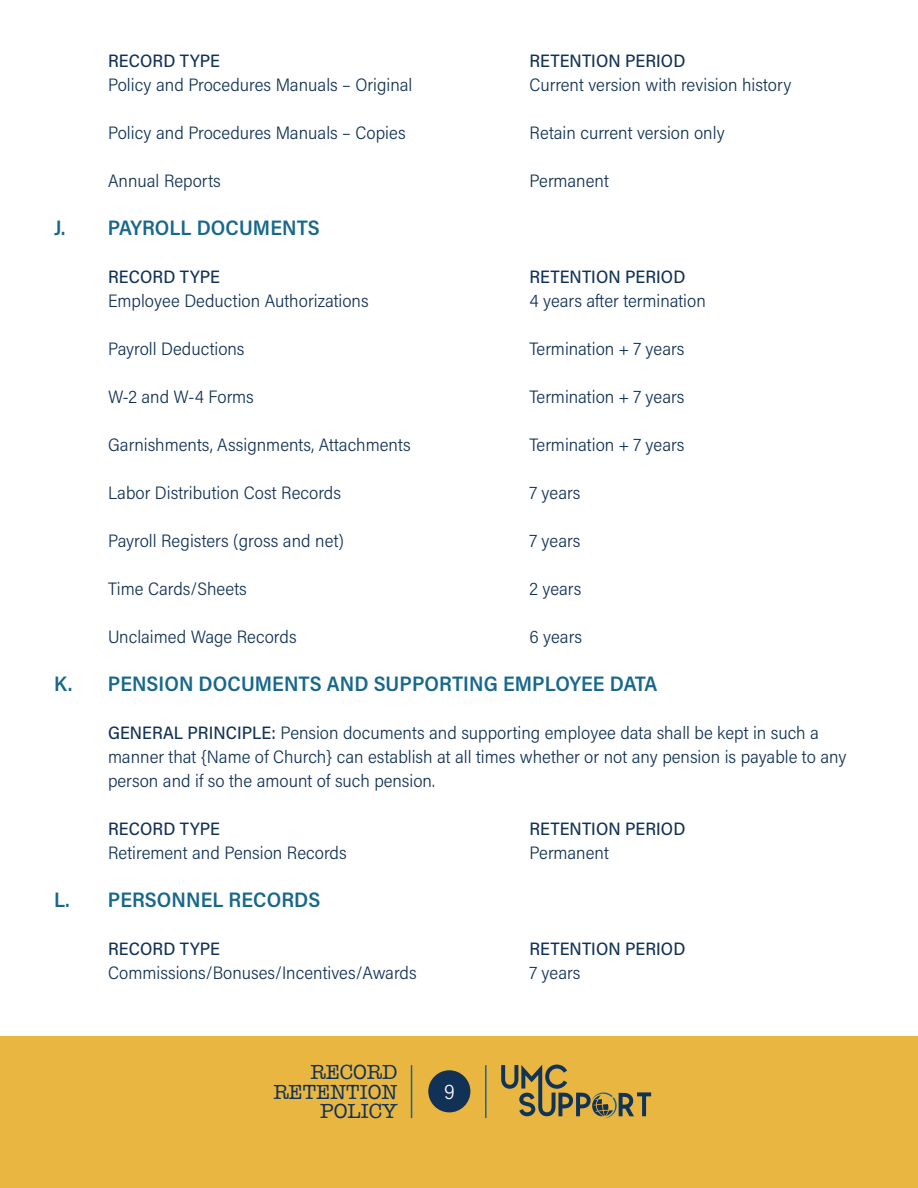
<style>
.page{position:relative;width:918px;height:1188px;background:#fff}
.page>*{position:absolute;margin:0;border:0;box-sizing:border-box;transform-origin:0 0}
.t1{font:600 21px "Acumin Pro Semi Cond";letter-spacing:.005em;color:#18688c}
.t2{font:21px/19.5px "American Typewriter";color:#113256;text-align:right}
.t3{font:300 21px "Acumin Pro Semi Cond";color:#fff}
.t4{font:300 18px/24px "Acumin Pro Semi Cond";color:#113256}
.t5{font:500 18px "Acumin Pro Semi Cond";letter-spacing:.005em;color:#113256}
.s1{font-weight:500}
</style>
<div class="page">
<div style="left:0;top:1037px;width:918px;height:151px;background:#e9b642"></div>
<div style="left:428px;top:1070px;width:42px;height:42px;background:#113256;border-radius:50%"></div>
<svg style="left:501px;top:1065px;width:150px;height:53px"></svg>
<hr style="left:411px;top:1065px;width:1px;height:53px;background:#18688c">
<hr style="left:485px;top:1065px;width:2px;height:53px;background:#18688c">
<p class="t5" style="left:108px;top:48px;width:113px">RECORD TYPE</p>
<p class="t5" style="left:530px;top:48px;width:157px">RETENTION PERIOD</p>
<p class="t4" style="left:108px;top:72px;width:306px">Policy and Procedures Manuals – Original</p>
<p class="t4" style="left:530px;top:72px;width:264px">Current version with revision history</p>
<p class="t4" style="left:108px;top:120px;width:299px">Policy and Procedures Manuals – Copies</p>
<p class="t4" style="left:530px;top:120px;width:197px">Retain current version only</p>
<p class="t4" style="left:108px;top:168px;width:114px">Annual Reports</p>
<p class="t4" style="left:530px;top:168px;width:81px">Permanent</p>
<p class="t1" style="left:54px;top:213px;width:267px">J. PAYROLL DOCUMENTS</p>
<p class="t5" style="left:108px;top:264px;width:113px">RECORD TYPE</p>
<p class="t5" style="left:530px;top:264px;width:157px">RETENTION PERIOD</p>
<p class="t4" style="left:108px;top:288px;width:262px">Employee Deduction Authorizations</p>
<p class="t4" style="left:530px;top:288px;width:178px">4 years after termination</p>
<p class="t4" style="left:108px;top:336px;width:138px">Payroll Deductions</p>
<p class="t4" style="left:530px;top:336px;width:157px">Termination + 7 years</p>
<p class="t4" style="left:108px;top:384px;width:147px">W-2 and W-4 Forms</p>
<p class="t4" style="left:530px;top:384px;width:157px">Termination + 7 years</p>
<p class="t4" style="left:108px;top:432px;width:304px">Garnishments, Assignments, Attachments</p>
<p class="t4" style="left:530px;top:432px;width:157px">Termination + 7 years</p>
<p class="t4" style="left:108px;top:480px;width:235px">Labor Distribution Cost Records</p>
<p class="t4" style="left:530px;top:480px;width:53px">7 years</p>
<p class="t4" style="left:108px;top:528px;width:238px">Payroll Registers (gross and net)</p>
<p class="t4" style="left:530px;top:528px;width:53px">7 years</p>
<p class="t4" style="left:108px;top:576px;width:140px">Time Cards/Sheets</p>
<p class="t4" style="left:530px;top:576px;width:53px">2 years</p>
<p class="t4" style="left:108px;top:624px;width:190px">Unclaimed Wage Records</p>
<p class="t4" style="left:530px;top:624px;width:54px">6 years</p>
<p class="t1" style="left:54px;top:669px;width:605px">K. PENSION DOCUMENTS AND SUPPORTING EMPLOYEE DATA</p>
<p class="t4" style="left:108px;top:720px;width:740px"><span class="s1">GENERAL PRINCIPLE:</span> Pension documents and supporting employee data shall be kept in such a manner that {Name of Church} can establish at all times whether or not any pension is payable to any person and if so the amount of such pension.</p>
<p class="t5" style="left:108px;top:816px;width:113px">RECORD TYPE</p>
<p class="t5" style="left:530px;top:816px;width:157px">RETENTION PERIOD</p>
<p class="t4" style="left:108px;top:840px;width:240px">Retirement and Pension Records</p>
<p class="t4" style="left:530px;top:840px;width:81px">Permanent</p>
<p class="t1" style="left:54px;top:885px;width:268px">L. PERSONNEL RECORDS</p>
<p class="t5" style="left:108px;top:936px;width:113px">RECORD TYPE</p>
<p class="t5" style="left:530px;top:936px;width:157px">RETENTION PERIOD</p>
<p class="t4" style="left:108px;top:960px;width:310px">Commissions/Bonuses/Incentives/Awards</p>
<p class="t4" style="left:530px;top:960px;width:53px">7 years</p>
<p class="t2" style="left:273px;top:1062px;width:126px">RECORD<br>RETENTION<br>POLICY</p>
<p class="t3" style="left:444px;top:1077px;width:12px">9</p>
</div>
